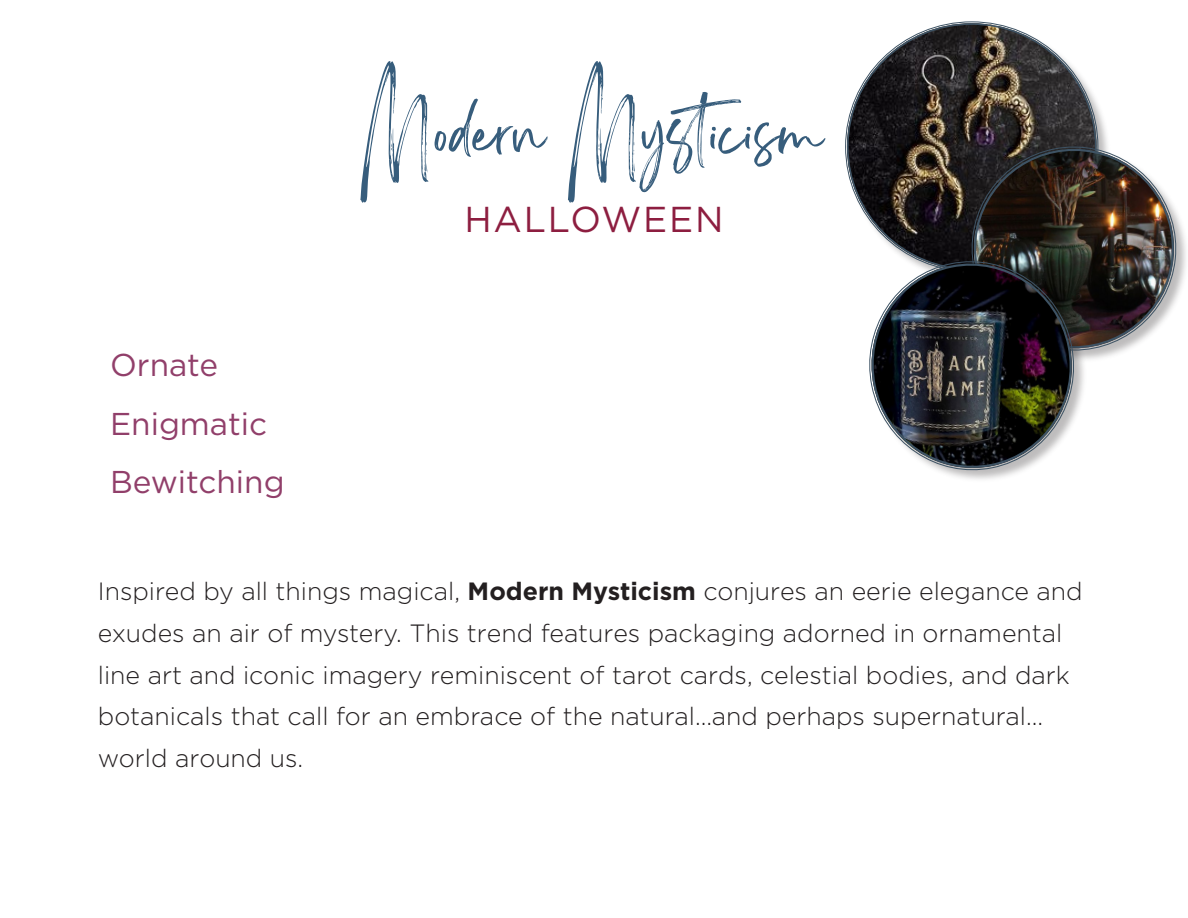
<style>
.page{position:relative;width:1188px;height:918px;background:#fff}
.page>*{position:absolute;margin:0;border:0;box-sizing:border-box;transform-origin:0 0}
.t1{font:72px "Sisterhood";letter-spacing:.035em;color:#375d7c}
.t2{font:36px "Gotham";letter-spacing:.05em;color:#8d1e40}
.t3{font:31.5px/58.7px "Gotham";color:#913f6a}
.t4{font:300 24.9px/41.7px "Gotham";color:#231f20}
.s1{font-weight:700}
</style>
<div class="page">
<div style="left:847px;top:23px;width:265px;height:262px;background:#231f20;opacity:.3"></div>
<img style="left:847px;top:23px;width:250px;height:247px">
<div style="left:973px;top:148px;width:215px;height:216px;background:#231f20;opacity:.3"></div>
<svg style="left:966px;top:141px;width:216px;height:214px"></svg>
<img style="left:967px;top:142px;width:213px;height:210px">
<div style="left:871px;top:263px;width:217px;height:221px;background:#231f20;opacity:.3"></div>
<svg style="left:860px;top:253px;width:223px;height:226px"></svg>
<img style="left:864px;top:256px;width:216px;height:220px">
<h1 class="t1" style="left:366px;top:113px;width:457px">Modern Mysticism</h1>
<p class="t3" style="left:110px;top:335px;width:176px">Ornate<br>Enigmatic<br>Bewitching</p>
<h2 class="t2" style="left:464px;top:196px;width:261px">HALLOWEEN</h2>
<p class="t4" style="left:98px;top:571px;width:986px">Inspired by all things magical, <span class="s1">Modern Mysticism</span> conjures an eerie elegance and exudes an air of mystery. This trend features packaging adorned in ornamental line art and iconic imagery reminiscent of tarot cards, celestial bodies, and dark botanicals that call for an embrace of the natural...and perhaps supernatural... world around us.</p>
</div>
